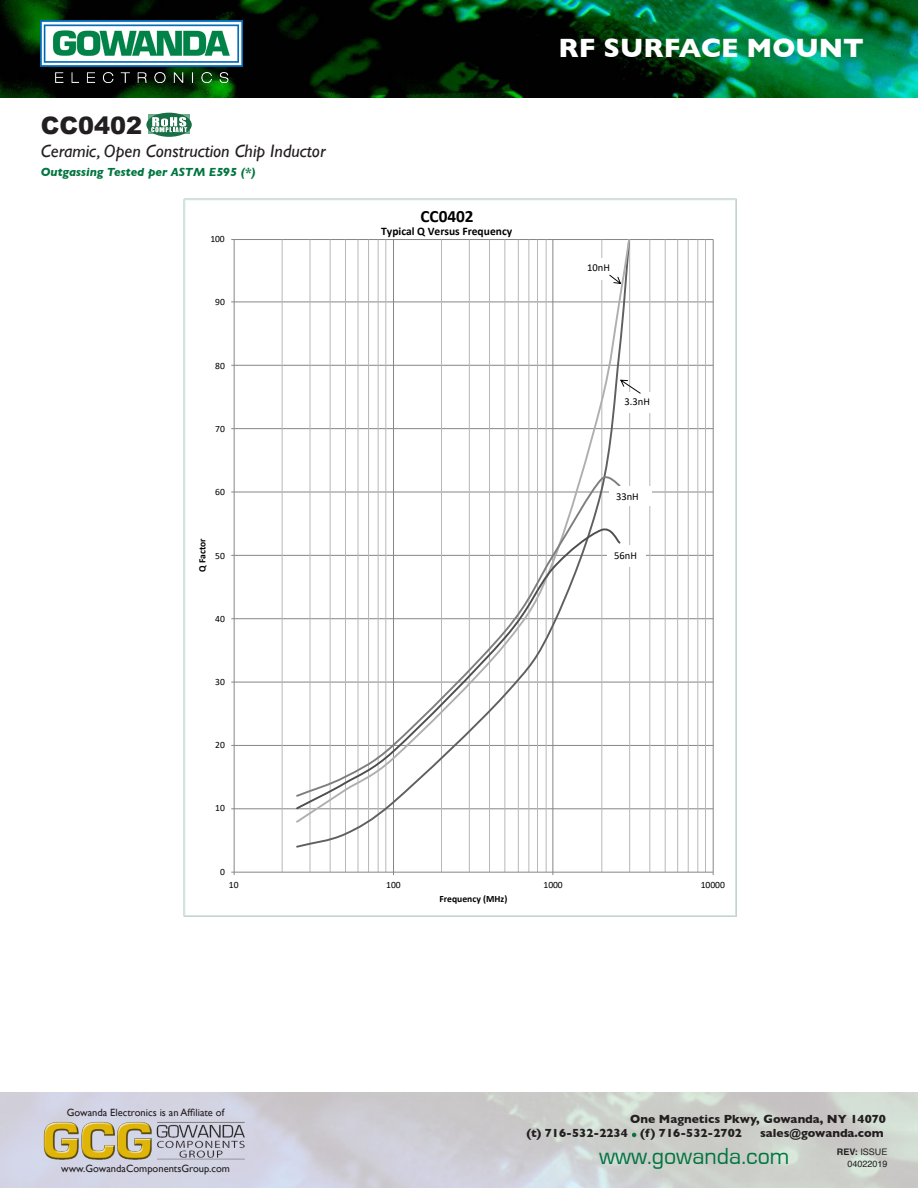
<style>
.page{position:relative;width:918px;height:1188px;background:#fff}
.page>*{position:absolute;margin:0;border:0;box-sizing:border-box;transform-origin:0 0}
.t1{font:700 27px "Gill Sans";color:#fff}
.t2{font:24px "Eurostile";color:#00753f}
.t3{font:900 24px "Arial";color:#231f20}
.t4{font:italic 18px "Gill Sans";color:#231f20}
.t5{font:700 17.25px "Calibri";color:#000}
.t6{font:700 12px "Gill Sans";color:#231f20}
.t7{font:italic 700 12px "Gill Sans";color:#00753f}
.t8{font:700 11.55px "Calibri";color:#000}
.t9{font:10.5px "Gill Sans";color:#231f20}
.t10{font:10.5px "Calibri";color:#000}
.t11{font:9.6px "Calibri";letter-spacing:-.005em;color:#000}
.t12{font:700 9.6px "Calibri";color:#000}
.t13{font:9px "Helvetica";color:#231f20}
.s1{font-weight:700}
</style>
<div class="page">
<img style="left:39px;top:1117px;width:213px;height:46px">
<svg style="left:628px;top:1129px;width:11px;height:11px"></svg>
<hr style="left:234px;top:808px;width:479px;height:1px;background:#868686">
<hr style="left:234px;top:745px;width:479px;height:1px;background:#868686">
<hr style="left:234px;top:682px;width:479px;height:1px;background:#868686">
<hr style="left:234px;top:618px;width:479px;height:1px;background:#868686">
<hr style="left:234px;top:555px;width:479px;height:1px;background:#868686">
<hr style="left:234px;top:492px;width:479px;height:1px;background:#868686">
<hr style="left:234px;top:428px;width:479px;height:1px;background:#868686">
<hr style="left:234px;top:365px;width:479px;height:1px;background:#868686">
<hr style="left:234px;top:301px;width:479px;height:1px;background:#868686">
<hr style="left:234px;top:239px;width:479px;height:1px;background:#868686">
<hr style="left:282px;top:240px;width:1px;height:632px;background:#b7b7b7">
<hr style="left:310px;top:240px;width:1px;height:632px;background:#b7b7b7">
<hr style="left:330px;top:240px;width:1px;height:632px;background:#b7b7b7">
<hr style="left:345px;top:240px;width:1px;height:632px;background:#b7b7b7">
<hr style="left:358px;top:240px;width:1px;height:632px;background:#b7b7b7">
<hr style="left:368px;top:240px;width:1px;height:632px;background:#b7b7b7">
<hr style="left:378px;top:240px;width:1px;height:632px;background:#b7b7b7">
<hr style="left:385px;top:240px;width:1px;height:632px;background:#b7b7b7">
<hr style="left:441px;top:240px;width:1px;height:632px;background:#b7b7b7">
<hr style="left:469px;top:240px;width:1px;height:632px;background:#b7b7b7">
<hr style="left:489px;top:240px;width:1px;height:632px;background:#b7b7b7">
<hr style="left:504px;top:240px;width:1px;height:632px;background:#b7b7b7">
<hr style="left:518px;top:240px;width:1px;height:632px;background:#b7b7b7">
<hr style="left:528px;top:240px;width:1px;height:632px;background:#b7b7b7">
<hr style="left:537px;top:240px;width:1px;height:632px;background:#b7b7b7">
<hr style="left:546px;top:240px;width:1px;height:632px;background:#b7b7b7">
<hr style="left:601px;top:240px;width:1px;height:632px;background:#b7b7b7">
<hr style="left:629px;top:240px;width:1px;height:632px;background:#b7b7b7">
<hr style="left:649px;top:240px;width:1px;height:632px;background:#b7b7b7">
<hr style="left:665px;top:240px;width:1px;height:632px;background:#b7b7b7">
<hr style="left:677px;top:240px;width:1px;height:632px;background:#b7b7b7">
<hr style="left:688px;top:240px;width:1px;height:632px;background:#b7b7b7">
<hr style="left:697px;top:240px;width:1px;height:632px;background:#b7b7b7">
<hr style="left:705px;top:240px;width:1px;height:632px;background:#b7b7b7">
<hr style="left:393px;top:240px;width:1px;height:632px;background:#868686">
<hr style="left:552px;top:240px;width:1px;height:632px;background:#868686">
<hr style="left:713px;top:240px;width:1px;height:632px;background:#868686">
<hr style="left:234px;top:240px;width:1px;height:632px;background:#868686">
<hr style="left:234px;top:872px;width:479px;height:1px;background:#868686">
<svg style="left:294px;top:239px;width:337px;height:585px"></svg>
<svg style="left:295px;top:470px;width:327px;height:54px"></svg>
<svg style="left:294px;top:524px;width:328px;height:287px"></svg>
<div style="left:607px;top:545px;width:39px;height:21px;background:#fff"></div>
<div style="left:609px;top:487px;width:42px;height:19px;background:#fff"></div>
<div style="left:580px;top:258px;width:41px;height:21px;background:#fff"></div>
<div style="left:618px;top:393px;width:45px;height:20px;background:#fff"></div>
<svg style="left:609px;top:275px;width:12px;height:9px"></svg>
<svg style="left:620px;top:380px;width:21px;height:14px"></svg>
<svg style="left:148px;top:115px;width:41px;height:19px"></svg>
<svg style="left:146px;top:113px;width:46px;height:24px"></svg>
<svg style="left:151px;top:117px;width:36px;height:15px"></svg>
<img style="left:0;top:0;width:918px;height:98px">
<img style="left:41px;top:20px;width:202px;height:62px">
<p class="t3" style="left:41px;top:108px;width:103px">CC0402</p>
<p class="t4" style="left:41px;top:141px;width:286px">Ceramic, Open Construction Chip Inductor</p>
<p class="t7" style="left:41px;top:165px;width:216px">Outgassing Tested per ASTM E595 (*)</p>
<p class="t11" style="left:210px;top:232px;width:16px">100</p>
<p class="t11" style="left:215px;top:295px;width:11px">90</p>
<p class="t11" style="left:215px;top:359px;width:11px">80</p>
<p class="t11" style="left:215px;top:422px;width:11px">70</p>
<p class="t11" style="left:215px;top:486px;width:11px">60</p>
<p class="t12" style="left:195px;top:572px;width:35px;rotate:-90deg">Q Factor</p>
<p class="t11" style="left:215px;top:549px;width:11px">50</p>
<p class="t11" style="left:215px;top:612px;width:11px">40</p>
<p class="t11" style="left:215px;top:676px;width:11px">30</p>
<p class="t11" style="left:215px;top:738px;width:11px">20</p>
<p class="t11" style="left:215px;top:801px;width:11px">10</p>
<p class="t11" style="left:220px;top:865px;width:6px">0</p>
<p class="t1" style="left:559px;top:27px;width:307px">RF SURFACE MOUNT</p>
<p class="t5" style="left:420px;top:204px;width:55px">CC0402</p>
<p class="t8" style="left:381px;top:223px;width:133px">Typical Q Versus Frequency</p>
<p class="t10" style="left:587px;top:260px;width:24px">10nH</p>
<p class="t10" style="left:625px;top:394px;width:27px">3.3nH</p>
<p class="t10" style="left:616px;top:489px;width:24px">33nH</p>
<p class="t10" style="left:614px;top:548px;width:24px">56nH</p>
<p class="t11" style="left:229px;top:878px;width:11px">10</p>
<p class="t11" style="left:386px;top:878px;width:16px">100</p>
<p class="t11" style="left:544px;top:878px;width:21px">1000</p>
<p class="t11" style="left:701px;top:878px;width:26px">10000</p>
<p class="t9" style="left:67px;top:1107px;width:159px">Gowanda Electronics is an Affiliate of</p>
<p class="t9" style="left:61px;top:1162px;width:170px">www.GowandaComponentsGroup.com</p>
<p class="t12" style="left:439px;top:892px;width:69px">Frequency (MHz)</p>
<p class="t6" style="left:630px;top:1110px;width:257px">One Magnetics Pkwy, Gowanda, NY 14070</p>
<p class="t6" style="left:526px;top:1124px;width:103px">(t) 716-532-2234</p>
<p class="t6" style="left:640px;top:1124px;width:103px">(f) 716-532-2702</p>
<p class="t6" style="left:760px;top:1124px;width:125px">sales@gowanda.com</p>
<p class="t2" style="left:599px;top:1144px;width:192px">www.gowanda.com</p>
<p class="t13" style="left:837px;top:1145px;width:52px"><span class="s1">REV:</span> ISSUE</p>
<p class="t13" style="left:847px;top:1157px;width:42px">04022019</p>
</div>
